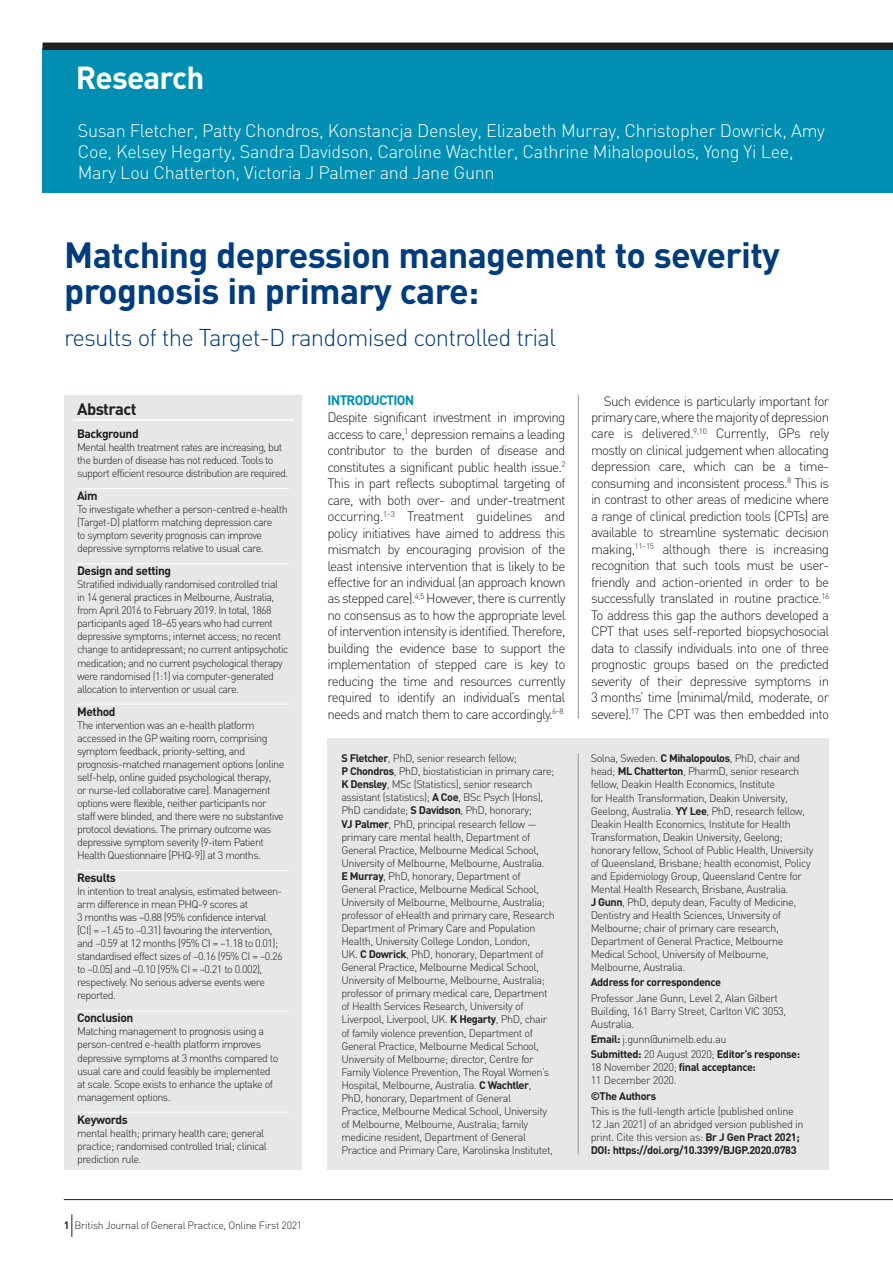
<style>
.page{position:relative;width:893px;height:1263px;background:#fff}
.page>*{position:absolute;margin:0;border:0;box-sizing:border-box;transform-origin:0 0}
.t1{font:700 36px/36px "DIN";letter-spacing:-.02em;color:#013d7d}
.t2{font:700 31.5px "DIN";letter-spacing:-.025em;color:#fff}
.t3{font:300 24px "DIN";letter-spacing:-.035em;color:#013d7d}
.t4{font:300 18px/21px "DIN";letter-spacing:-.015em;color:#fff}
.t5{font:700 16.5px "DIN";letter-spacing:-.035em;color:#231f20}
.t6{font:300 13.5px/16.5px "DIN";letter-spacing:-.055em;color:#231f20;text-align:justify}
.t7{font:700 13.5px "DIN";letter-spacing:-.055em;color:#008fb3}
.t8{font:700 12px "DIN";letter-spacing:-.035em;color:#231f20}
.t9{font:300 11.25px "DIN";letter-spacing:-.035em;color:#231f20}
.t10{font:300 10.8px/13px "DIN";letter-spacing:-.05em;color:#231f20}
.t11{font:700 10.8px "DIN";letter-spacing:-.035em;color:#231f20}
.t12{font:300 10.5px "DIN";letter-spacing:-.025em;color:#231f20}
.s1{font-weight:700}
</style>
<div class="page">
<div style="left:43px;top:48px;width:850px;height:144px;background:#008fb3"></div>
<div style="left:43px;top:43px;width:850px;height:7px;background:#231f20"></div>
<div style="left:64px;top:395px;width:238px;height:774px;background:#e6e7e9"></div>
<hr style="left:73px;top:419px;width:220px;height:2px;background:#fff">
<hr style="left:77px;top:488px;width:212px;height:1px;background:#fff">
<hr style="left:77px;top:563px;width:212px;height:1px;background:#fff">
<hr style="left:77px;top:704px;width:212px;height:1px;background:#fff">
<hr style="left:77px;top:870px;width:212px;height:1px;background:#fff">
<hr style="left:77px;top:1010px;width:212px;height:1px;background:#fff">
<hr style="left:77px;top:1112px;width:212px;height:1px;background:#fff">
<hr style="left:64px;top:1199px;width:829px;height:1px;background:#231f20">
<svg style="left:71px;top:1214px;width:1px;height:23px"></svg>
<div style="left:327px;top:738px;width:502px;height:431px;background:#e6e7e9"></div>
<hr style="left:578px;top:753px;width:1px;height:401px;background:#939598">
<hr style="left:578px;top:395px;width:1px;height:324px;background:#939598">
<h2 class="t2" style="left:76px;top:57px;width:130px">Research</h2>
<p class="t4" style="left:78px;top:120px;width:749px">Susan Fletcher, Patty Chondros, Konstancja Densley, Elizabeth Murray, Christopher Dowrick, Amy<br>Coe, Kelsey Hegarty, Sandra Davidson, Caroline Wachtler, Cathrine Mihalopoulos, Yong Yi Lee,<br>Mary Lou Chatterton, Victoria J Palmer and Jane Gunn</p>
<h1 class="t1" style="left:64px;top:235px;width:717px">Matching depression management to severity prognosis in primary care:</h1>
<h3 class="t3" style="left:64px;top:323px;width:493px">results of the Target-D randomised controlled trial</h3>
<h3 class="t5" style="left:77px;top:398px;width:61px">Abstract</h3>
<p class="t8" style="left:77px;top:426px;width:63px">Background</p>
<p class="t10" style="left:77px;top:440px;width:213px">Mental health treatment rates are increasing, but the burden of disease has not reduced. Tools to support efficient resource distribution are required.</p>
<p class="t8" style="left:77px;top:488px;width:22px">Aim</p>
<p class="t10" style="left:77px;top:502px;width:212px">To investigate whether a person-centred e-health (Target-D) platform matching depression care<br>to symptom severity prognosis can improve depressive symptoms relative to usual care.</p>
<p class="t8" style="left:77px;top:563px;width:96px">Design and setting</p>
<p class="t10" style="left:77px;top:578px;width:213px">Stratified individually randomised controlled trial in 14 general practices in Melbourne, Australia, from April 2016 to February 2019. In total, 1868 participants aged 18–65 years who had current depressive symptoms; internet access; no recent change to antidepressant; no current antipsychotic medication; and no current psychological therapy were randomised (1:1) via computer-generated allocation to intervention or usual care.</p>
<p class="t8" style="left:77px;top:703px;width:40px">Method</p>
<p class="t10" style="left:77px;top:718px;width:209px">The intervention was an e-health platform accessed in the GP waiting room, comprising symptom feedback, priority-setting, and prognosis-matched management options (online self-help, online guided psychological therapy,<br>or nurse-led collaborative care). Management options were flexible, neither participants nor staff were blinded, and there were no substantive protocol deviations. The primary outcome was depressive symptom severity (9-item Patient Health Questionnaire [PHQ-9]) at 3 months.</p>
<p class="t8" style="left:77px;top:870px;width:40px">Results</p>
<p class="t10" style="left:77px;top:884px;width:207px">In intention to treat analysis, estimated between&shy;arm difference in mean PHQ-9 scores at<br>3 months was –0.88 (95% confidence interval [CI] = –1.45 to –0.31) favouring the intervention, and –0.59 at 12 months (95% CI = –1.18 to 0.01); standardised effect sizes of –0.16 (95% CI = –0.26 to –0.05) and –0.10 (95% CI = –0.21 to 0.002), respectively. No serious adverse events were reported.</p>
<p class="t8" style="left:77px;top:1010px;width:58px">Conclusion</p>
<p class="t10" style="left:77px;top:1025px;width:203px">Matching management to prognosis using a person-centred e-health platform improves depressive symptoms at 3 months compared to usual care and could feasibly be implemented at scale. Scope exists to enhance the uptake of management options.</p>
<p class="t8" style="left:77px;top:1111px;width:52px">Keywords</p>
<p class="t10" style="left:77px;top:1126px;width:191px">mental health; primary health care; general practice; randomised controlled trial; clinical prediction rule.</p>
<p class="t12" style="left:64px;top:1219px;width:240px"><span class="s1">1</span> British Journal of General Practice, Online First 2021</p>
<p class="t7" style="left:327px;top:391px;width:88px">INTRODUCTION</p>
<p class="t6" style="left:327px;top:409px;width:240px">Despite significant investment in improving access to care,<sup>1</sup> depression remains a leading contributor to the burden of disease and constitutes a significant public health issue.<sup>2<br></sup>This in part reflects suboptimal targeting of care, with both over- and under-treatment occurring.<sup>1–3</sup> Treatment guidelines and policy initiatives have aimed to address this mismatch by encouraging provision of the least intensive intervention that is likely to be effective for an individual (an approach known as stepped care).<sup>4,5</sup> However, there is currently no consensus as to how the appropriate level of intervention intensity is identified. Therefore, building the evidence base to support the implementation of stepped care is key to reducing the time and resources currently required to identify an individual’s mental needs and match them to care accordingly.<sup>6–8</sup></p>
<p class="t6" style="left:591px;top:392px;width:240px;text-indent:13px">Such evidence is particularly important for primary care, where the majority of depression care is delivered.<sup>9,10</sup> Currently, GPs rely mostly on clinical judgement when allocating depression care, which can be a time&shy;consuming and inconsistent process.<sup>8</sup> This is in contrast to other areas of medicine where a range of clinical prediction tools (CPTs) are available to streamline systematic decision making,<sup>11–15</sup> although there is increasing recognition that such tools must be user&shy;friendly and action-oriented in order to be successfully translated in routine practice.<sup>16<br></sup>To address this gap the authors developed a CPT that uses self-reported biopsychosocial data to classify individuals into one of three prognostic groups based on the predicted severity of their depressive symptoms in 3 months’ time (minimal/mild, moderate, or severe).<sup>17</sup> The CPT was then embedded into</p>
<p class="t10" style="left:341px;top:752px;width:215px"><span class="s1">S Fletcher</span>, PhD, senior research fellow;<br><span class="s1">P Chondros</span>, PhD, biostatistician in primary care; <span class="s1">K Densley</span>, MSc (Statistics), senior research assistant (statistics); <span class="s1">A Coe</span>, BSc Psych (Hons), PhD candidate; <span class="s1">S Davidson</span>, PhD, honorary;<br><span class="s1">VJ Palmer</span>, PhD, principal research fellow — primary care mental health, Department of General Practice, Melbourne Medical School, University of Melbourne, Melbourne, Australia.<br><span class="s1">E Murray</span>, PhD, honorary, Department of General Practice, Melbourne Medical School, University of Melbourne, Melbourne, Australia; professor of eHealth and primary care, Research Department of Primary Care and Population Health, University College London, London,<br>UK. <span class="s1">C Dowrick</span>, PhD, honorary, Department of General Practice, Melbourne Medical School, University of Melbourne, Melbourne, Australia; professor of primary medical care, Department of Health Services Research, University of Liverpool, Liverpool, UK. <span class="s1">K Hegarty</span>, PhD, chair of family violence prevention, Department of General Practice, Melbourne Medical School, University of Melbourne; director, Centre for Family Violence Prevention, The Royal Women’s Hospital, Melbourne, Australia. <span class="s1">C Wachtler</span>, PhD, honorary, Department of General<br>Practice, Melbourne Medical School, University of Melbourne, Melbourne, Australia; family medicine resident, Department of General Practice and Primary Care, Karolinska Institutet,</p>
<p class="t10" style="left:591px;top:752px;width:224px">Solna, Sweden. <span class="s1">C Mihalopoulos</span>, PhD, chair and head; <span class="s1">ML Chatterton</span>, PharmD, senior research fellow, Deakin Health Economics, Institute<br>for Health Transformation, Deakin University, Geelong, Australia. <span class="s1">YY Lee</span>, PhD, research fellow, Deakin Health Economics, Institute for Health Transformation, Deakin University, Geelong; honorary fellow, School of Public Health, University of Queensland, Brisbane; health economist, Policy and Epidemiology Group, Queensland Centre for Mental Health Research, Brisbane, Australia.<br><span class="s1">J Gunn</span>, PhD, deputy dean, Faculty of Medicine, Dentistry and Health Sciences, University of Melbourne; chair of primary care research, Department of General Practice, Melbourne Medical School, University of Melbourne, Melbourne, Australia.</p>
<p class="t11" style="left:591px;top:975px;width:132px">Address for correspondence</p>
<p class="t10" style="left:591px;top:991px;width:197px">Professor Jane Gunn, Level 2, Alan Gilbert<br>Building, 161 Barry Street, Carlton VIC 3053,</p>
<p class="t9" style="left:591px;top:1017px;width:45px">Australia.</p>
<p class="t10" style="left:591px;top:1031px;width:211px;line-height:15.1px"><span class="s1">Email:</span> j.gunn@unimelb.edu.au<br><span class="s1">Submitted:</span> 20 August 2020; <span class="s1">Editor’s response:</span></p>
<p class="t10" style="left:591px;top:1061px;width:167px">18 November 2020; <span class="s1">final acceptance:<br></span>11 December 2020.</p>
<p class="t11" style="left:591px;top:1088px;width:67px">©The Authors</p>
<p class="t10" style="left:591px;top:1104px;width:214px">This is the full-length article (published online 12 Jan 2021) of an abridged version published in print. Cite this version as: <span class="s1">Br J Gen Pract 2021; DOI: https://doi.org/10.3399/BJGP.2020.0783</span></p>
</div>
